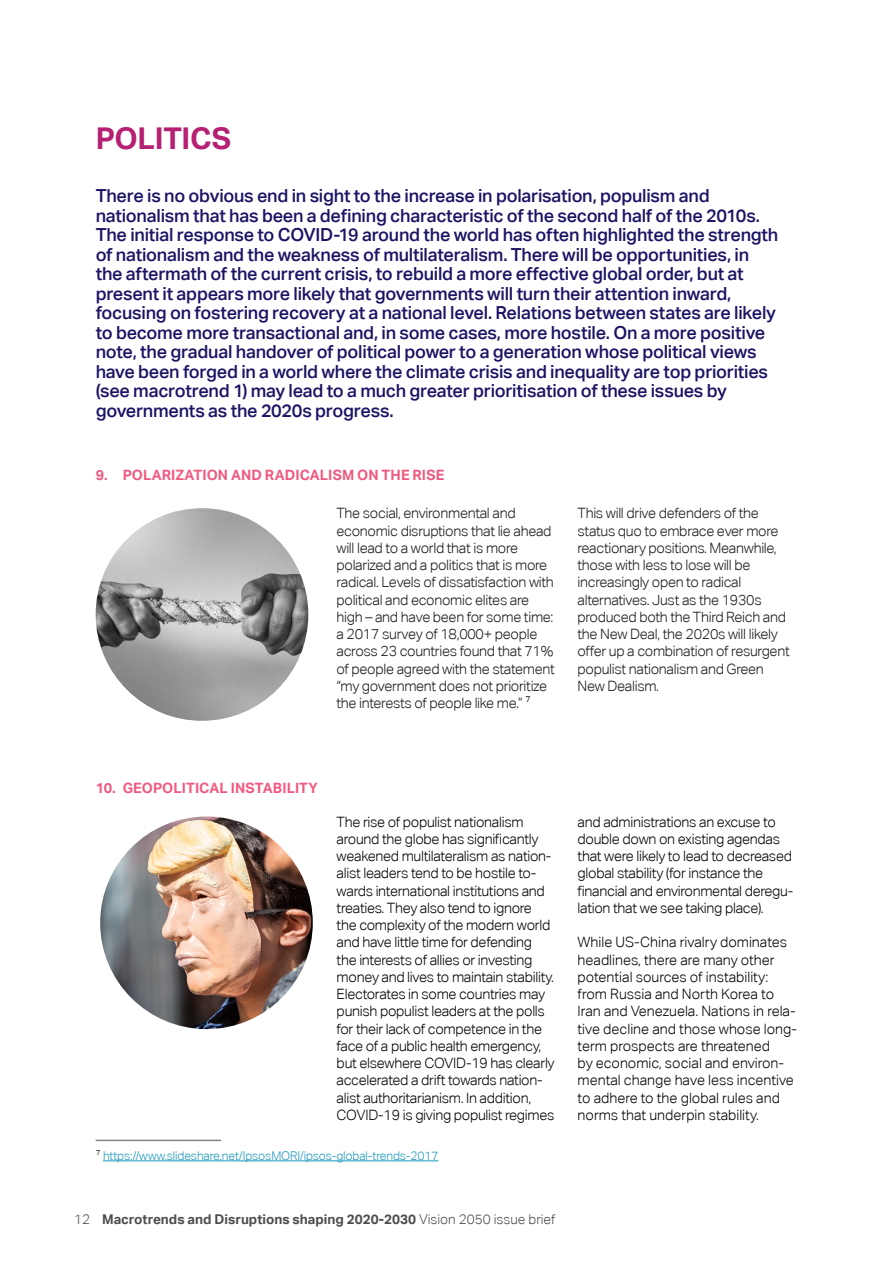
<style>
.page{position:relative;width:893px;height:1263px;background:#fff}
.page>*{position:absolute;margin:0;border:0;box-sizing:border-box;transform-origin:0 0}
.SUBTITULO_2{font:700 30px "Aktiv Grotesk";letter-spacing:-.01em;color:#b62072}
.t1{font:500 18px/19.5px "Aktiv Grotesk";letter-spacing:-.015em;color:#1b1464}
.t2{font:300 14.25px/17.2px "Aktiv Grotesk";letter-spacing:-.02em;color:#000}
.SUBTITULO_2-2{font:300 14.25px/17.2px "Aktiv Grotesk";letter-spacing:-.02em;color:#1a1a1a}
.t3{font:300 14.25px/17.2px "Aktiv Grotesk";color:#000}
.t4{font:700 14.25px "Aktiv Grotesk";letter-spacing:.01em;color:#f15a80}
.t5{font:700 13.5px "Aktiv Grotesk";color:#4d4d4f}
.CORPO{font:300 12px "Aktiv Grotesk";letter-spacing:-.01em;color:#1b96bc}
.s1{color:#1a1a1a}
.s2{font-weight:300}
</style>
<div class="page">
<img style="left:96px;top:508px;width:212px;height:213px;border-radius:106px">
<img style="left:100px;top:816px;width:213px;height:213px;border-radius:106px">
<hr style="left:103px;top:1160px;width:335px;height:1px;background:#1b96bc">
<hr style="left:96px;top:1140px;width:125px;height:1px;background:#414042">
<p class="SUBTITULO_2" style="left:96px;top:121px;width:137px">POLITICS</p>
<p class="t1" style="left:96px;top:186px;width:684px">There is no obvious end in sight to the increase in polarisation, populism and nationalism that has been a defining characteristic of the second half of the 2010s.<br>The initial response to COVID-19 around the world has often highlighted the strength of nationalism and the weakness of multilateralism. There will be opportunities, in the aftermath of the current crisis, to rebuild a more effective global order, but at present it appears more likely that governments will turn their attention inward, focusing on fostering recovery at a national level. Relations between states are likely to become more transactional and, in some cases, more hostile. On a more positive note, the gradual handover of political power to a generation whose political views have been forged in a world where the climate crisis and inequality are top priorities (see macrotrend 1) may lead to a much greater prioritisation of these issues by governments as the 2020s progress.</p>
<p class="t4" style="left:96px;top:467px;width:350px">9. POLARIZATION AND RADICALISM ON THE RISE</p>
<p class="SUBTITULO_2-2" style="left:336px;top:505px;width:220px">The social, environmental and economic disruptions that lie ahead will lead to a world that is more polarized and a politics that is more radical. Levels of dissatisfaction with political and economic elites are high – and have been for some time: a 2017 survey of 18,000+ people across 23 countries found that 71% of people agreed with the statement “my government does not prioritize the interests of people like me.” 7</p>
<p class="SUBTITULO_2-2" style="left:577px;top:505px;width:214px">This will drive defenders of the status quo to embrace ever more reactionary positions. Meanwhile, those with less to lose will be increasingly open to radical alternatives. Just as the 1930s produced both the Third Reich and the New Deal, the 2020s will likely offer up a combination of resurgent populist nationalism and Green<br>New Dealism.</p>
<p class="t4" style="left:96px;top:779px;width:224px">10. GEOPOLITICAL INSTABILITY</p>
<p class="t2" style="left:337px;top:813px;width:220px">The rise of populist nationalism around the globe has significantly weakened multilateralism as nation&shy;alist leaders tend to be hostile to&shy;wards international institutions and treaties. They also tend to ignore the complexity of the modern world and have little time for defending the interests of allies or investing money and lives to maintain stability.<br>Electorates in some countries may punish populist leaders at the polls for their lack of competence in the face of a public health emergency, but elsewhere COVID-19 has clearly accelerated a drift towards nation&shy;alist authoritarianism. In addition, COVID-19 is giving populist regimes</p>
<p class="t2" style="left:578px;top:813px;width:217px">and administrations an excuse to double down on existing agendas that were likely to lead to decreased global stability (for instance the financial and environmental deregu&shy;lation that we see taking place).</p>
<p class="t3" style="left:578px;top:934px;width:221px">While US-China rivalry dominates headlines, there are many other potential sources of instability: from Russia and North Korea to Iran and Venezuela. Nations in rela&shy;tive decline and those whose long&shy;term prospects are threatened<br>by economic, social and environ&shy;mental change have less incentive to adhere to the global rules and norms that underpin stability.</p>
<p class="CORPO" style="left:96px;top:1148px;width:344px"><span class="s1">7</span> https://www.slideshare.net/IpsosMORI/ipsos-global-trends-2017</p>
<p class="t5" style="left:74px;top:1211px;width:483px"><span class="s2">12</span> Macrotrends and Disruptions shaping 2020-2030 <span class="s2">Vision 2050 issue brief</span></p>
</div>
